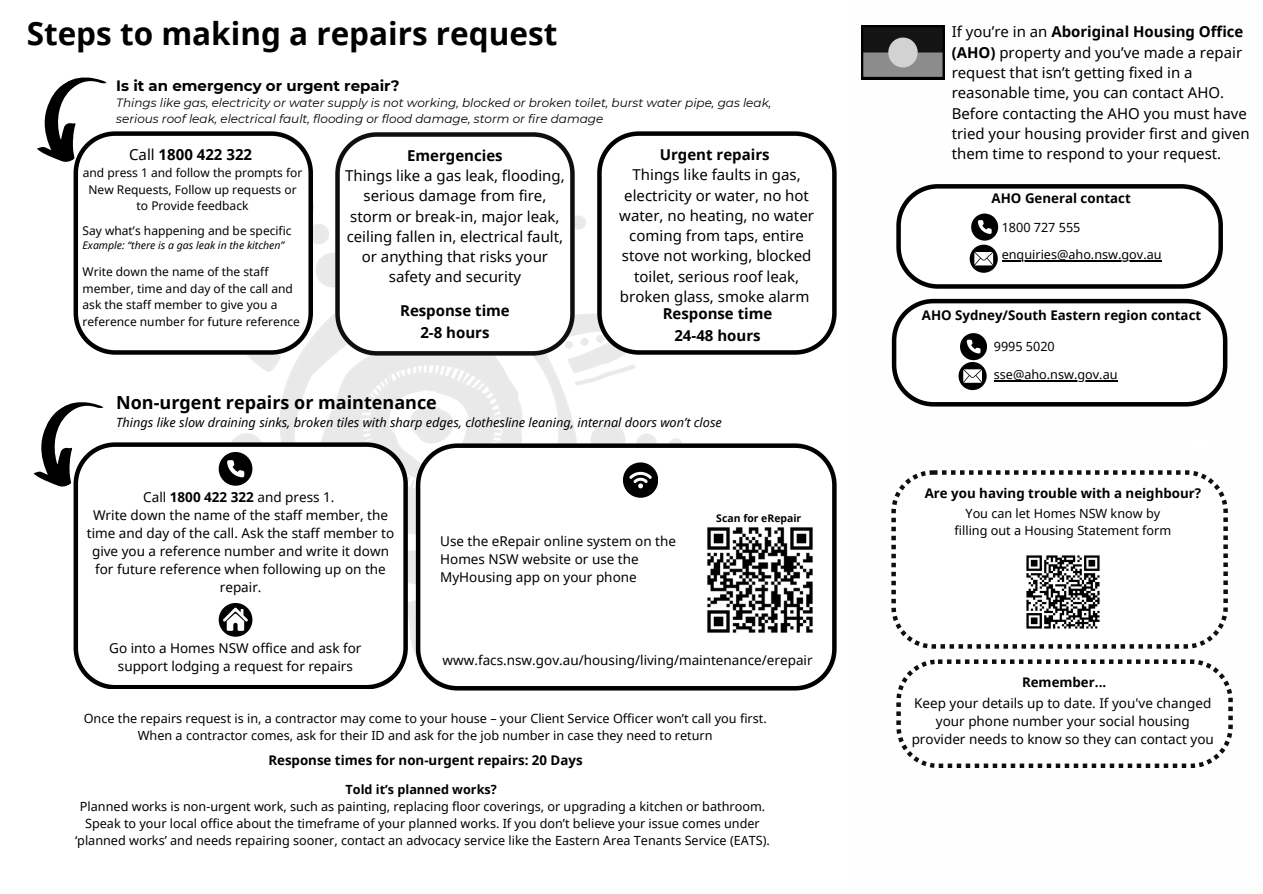
<style>
.page{position:relative;width:1263px;height:894px;background:#fff}
.page>*{position:absolute;margin:0;border:0;box-sizing:border-box;transform-origin:0 0}
.t1{font:700 31.5px "Noto Sans";color:#000}
.t2{font:700 18px "Noto Sans";color:#000}
.t3{font:15px/20.2px "Noto Sans";color:#000;text-align:center}
.t4{font:700 15px "Noto Sans";color:#000}
.t5{font:700 15px "Montserrat";color:#000}
.t6{font:13.5px/18px "Noto Sans";color:#000;text-align:center}
.t7{font:700 13.35px "Noto Sans";color:#000}
.t8{font:italic 12.75px "Noto Sans";color:#000}
.t9{font:12.6px/16.8px "Noto Sans";color:#000;text-align:center}
.t10{font:12px/16.5px "Noto Sans";color:#000;text-align:center}
.t11{font:italic 12px "Montserrat";color:#000}
.t12{font:italic 10.5px "Noto Sans";color:#000}
.t13{font:700 10.5px "Noto Sans";color:#000}
.s1{font-weight:400}
.s2{font-weight:700}
</style>
<div class="page">
<img style="left:105px;top:204px;width:647px;height:487px">
<svg style="left:335px;top:132px;width:240px;height:223px"></svg>
<svg style="left:597px;top:131px;width:240px;height:223px"></svg>
<svg style="left:74px;top:131px;width:239px;height:223px"></svg>
<svg style="left:74px;top:442px;width:334px;height:246px"></svg>
<svg style="left:416px;top:443px;width:421px;height:246px"></svg>
<svg style="left:219px;top:452px;width:33px;height:33px"></svg>
<svg style="left:219px;top:602px;width:33px;height:34px"></svg>
<svg style="left:623px;top:462px;width:35px;height:35px"></svg>
<img style="left:701px;top:521px;width:117px;height:117px">
<svg style="left:861px;top:25px;width:83px;height:54px;background:#595959"></svg>
<svg style="left:896px;top:184px;width:326px;height:104px"></svg>
<svg style="left:892px;top:299px;width:335px;height:107px"></svg>
<svg style="left:37px;top:77px;width:95px;height:96px"></svg>
<svg style="left:33px;top:389px;width:95px;height:108px"></svg>
<svg style="left:891px;top:470px;width:337px;height:178px"></svg>
<img style="left:1023px;top:551px;width:81px;height:81px">
<svg style="left:896px;top:659px;width:337px;height:108px"></svg>
<hr style="left:1002px;top:260px;width:160px;height:2px;background:#000">
<hr style="left:994px;top:380px;width:123px;height:1px;background:#000">
<p class="t1" style="left:27px;top:11px;width:532px">Steps to making a repairs request</p>
<p class="t5" style="left:116px;top:76px;width:285px">Is it an emergency or urgent repair?</p>
<p class="t11" style="left:116px;top:95px;width:657px">Things like gas, electricity or water supply is not working, blocked or broken toilet, burst water pipe, gas leak,</p>
<h5 class="t11" style="left:116px;top:111px;width:489px">serious roof leak, electrical fault, flooding or flood damage, storm or fire damage</h5>
<h5 class="t4" style="left:129px;top:144px;width:125px"><span class="s1">Call</span> 1800 422 322</h5>
<p class="t10" style="left:83px;top:164px;width:221px">and press 1 and follow the prompts for<br>New Requests, Follow up requests or to Provide feedback</p>
<h4 class="t10" style="left:83px;top:222px;width:210px">Say what’s happening and be specific</h4>
<h5 class="t12" style="left:83px;top:238px;width:203px">Example: “there is a gas leak in the kitchen”</h5>
<p class="t10" style="left:83px;top:263px;width:219px;text-align:left">Write down the name of the staff member, time and day of the call and ask the staff member to give you a reference number for future reference</p>
<h4 class="t3" style="left:345px;top:145px;width:221px"><span class="s2">Emergencies<br></span>Things like a gas leak, flooding, serious damage from fire, storm or break-in, major leak, ceiling fallen in, electrical fault, or anything that risks your safety and security</h4>
<h3 class="t3" style="left:619px;top:144px;width:196px"><span class="s2">Urgent repairs<br></span>Things like faults in gas, electricity or water, no hot water, no heating, no water coming from taps, entire stove not working, blocked toilet, serious roof leak, broken glass, smoke alarm</h3>
<h6 class="t4" style="left:400px;top:300px;width:111px">Response time</h6>
<h1 class="t4" style="left:420px;top:322px;width:71px">2-8 hours</h1>
<p class="t4" style="left:663px;top:303px;width:111px">Response time</p>
<h6 class="t4" style="left:674px;top:325px;width:88px">24-48 hours</h6>
<h4 class="t2" style="left:116px;top:389px;width:322px">Non-urgent repairs or maintenance</h4>
<h4 class="t8" style="left:116px;top:413px;width:607px">Things like slow draining sinks, broken tiles with sharp edges, clothesline leaning, internal doors won’t close</h4>
<p class="t6" style="left:87px;top:488px;width:309px">Call <span class="s2">1800 422 322</span> and press 1.<br>Write down the name of the staff member, the time and day of the call. Ask the staff member to give you a reference number and write it down for future reference when following up on the repair.</p>
<h3 class="t6" style="left:109px;top:639px;width:254px">Go into a Homes NSW office and ask for support lodging a request for repairs</h3>
<p class="t6" style="left:440px;top:531px;width:237px;text-align:left">Use the eRepair online system on the<br>Homes NSW website or use the<br>MyHousing app on your phone</p>
<h2 class="t13" style="left:716px;top:510px;width:87px">Scan for eRepair</h2>
<h2 class="t6" style="left:443px;top:651px;width:371px">www.facs.nsw.gov.au/housing/living/maintenance/erepair</h2>
<h6 class="t9" style="left:84px;top:709px;width:685px">Once the repairs request is in, a contractor may come to your house – your Client Service Officer won’t call you first.<br>When a contractor comes, ask for their ID and ask for the job number in case they need to return</h6>
<p class="t7" style="left:268px;top:751px;width:316px">Response times for non-urgent repairs: 20 Days</p>
<p class="t9" style="left:75px;top:780px;width:696px"><span class="s2">Told it’s planned works?<br></span>Planned works is non-urgent work, such as painting, replacing floor coverings, or upgrading a kitchen or bathroom.<br>Speak to your local office about the timeframe of your planned works. If you don’t believe your issue comes under ‘planned works’ and needs repairing sooner, contact an advocacy service like the Eastern Area Tenants Service (EATS).</p>
<p class="t3" style="left:952px;top:21px;width:300px;text-align:left">If you’re in an <span class="s2">Aboriginal Housing Office (AHO)</span> property and you’ve made a repair request that isn’t getting fixed in a reasonable time, you can contact AHO.<br>Before contacting the AHO you must have tried your housing provider first and given them time to respond to your request.</p>
<h2 class="t7" style="left:992px;top:188px;width:141px">AHO General contact</h2>
<p class="t9" style="left:1002px;top:218px;width:80px">1800 727 555</p>
<h3 class="t9" style="left:1002px;top:246px;width:161px">enquiries@aho.nsw.gov.au</h3>
<h2 class="t7" style="left:922px;top:305px;width:281px">AHO Sydney/South Eastern region contact</h2>
<p class="t9" style="left:994px;top:338px;width:63px">9995 5020</p>
<p class="t9" style="left:994px;top:365px;width:125px">sse@aho.nsw.gov.au</p>
<p class="t7" style="left:925px;top:484px;width:278px">Are you having trouble with a neighbour?</p>
<h5 class="t9" style="left:954px;top:504px;width:218px">You can let Homes NSW know by filling out a Housing Statement form</h5>
<h4 class="t7" style="left:1022px;top:672px;width:86px">Remember...</h4>
<h5 class="t6" style="left:912px;top:693px;width:304px">Keep your details up to date. If you've changed your phone number your social housing provider needs to know so they can contact you</h5>
</div>
